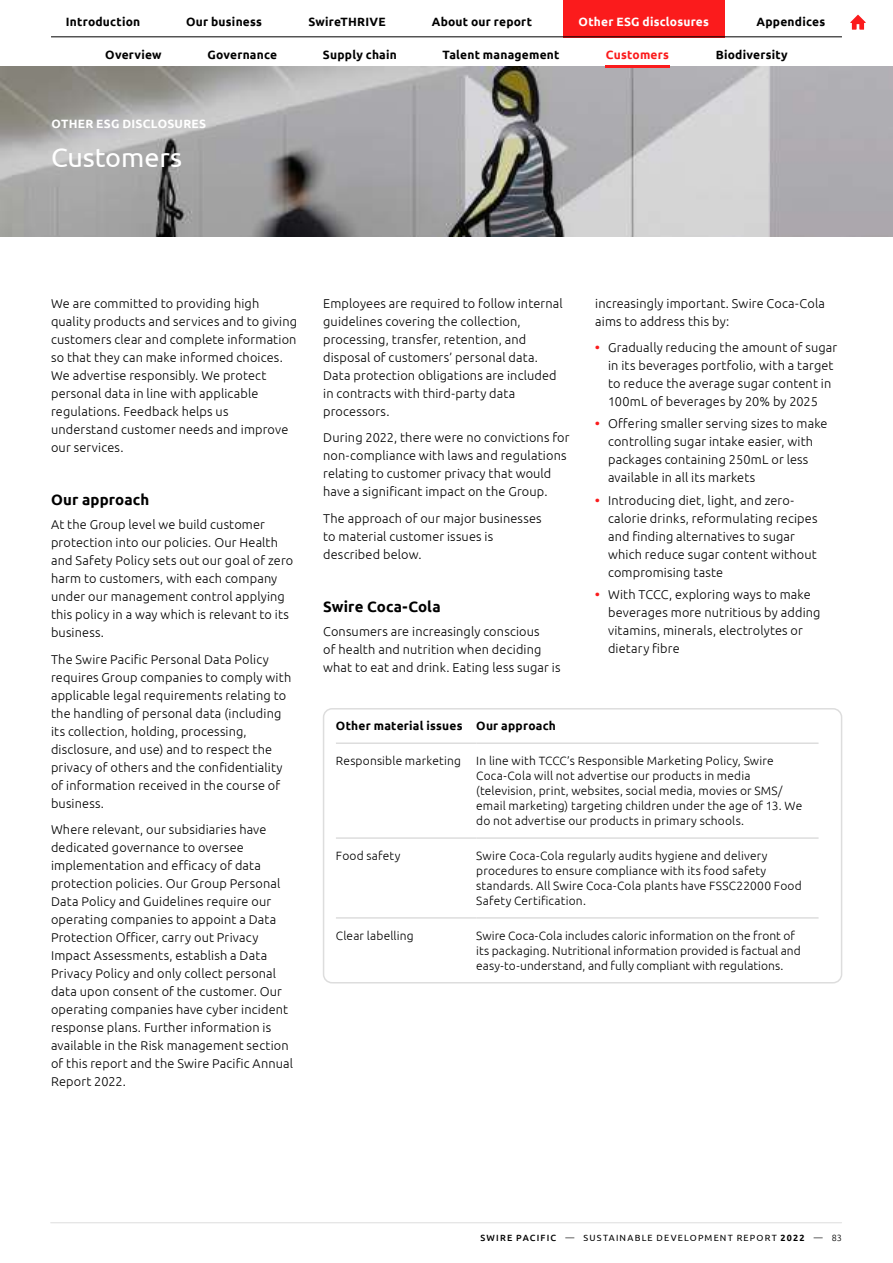
<style>
.page{position:relative;width:893px;height:1263px;background:#fff}
.page>*{position:absolute;margin:0;border:0;box-sizing:border-box;transform-origin:0 0}
.t1{font:27px "Ubuntu";letter-spacing:-.005em;color:#fff}
.t2{font:700 15px "Ubuntu";letter-spacing:.01em;color:#000}
.t3{font:300 12.75px/18px "Ubuntu";letter-spacing:.015em;color:#000}
.t4{font:300 12px/15px "Ubuntu";letter-spacing:.015em;color:#000}
.t5{font:700 12px "Ubuntu";letter-spacing:.02em;color:#000}
.t6{font:700 12px "Ubuntu";letter-spacing:.02em;color:#fff}
.t7{font:700 12px "Ubuntu";letter-spacing:.02em;color:#fb1b1c}
.t8{font:9px "Ubuntu";letter-spacing:.135em;color:#000}
.s1{font-weight:700;color:#fb1b1c}
.s2{font-weight:500}
.s3{font-weight:300}
.s4{font-weight:700}
</style>
<div class="page">
<hr style="left:51px;top:1222px;width:791px;height:1px;background:#ddd">
<div style="left:563px;top:0;width:161px;height:37px;background:#fb1b1c"></div>
<hr style="left:51px;top:36px;width:791px;height:1px;background:#000">
<svg style="left:850px;top:15px;width:16px;height:15px"></svg>
<img style="left:0;top:66px;width:893px;height:170px">
<div style="left:323px;top:708px;width:519px;height:275px;border:2px solid #ddd;border-radius:9px"></div>
<hr style="left:336px;top:742px;width:140px;height:2px;background:#ddd">
<hr style="left:476px;top:742px;width:343px;height:2px;background:#ddd">
<hr style="left:336px;top:837px;width:140px;height:2px;background:#ddd">
<hr style="left:476px;top:837px;width:343px;height:2px;background:#ddd">
<hr style="left:336px;top:917px;width:140px;height:2px;background:#ddd">
<hr style="left:476px;top:917px;width:343px;height:2px;background:#ddd">
<hr style="left:605px;top:65px;width:65px;height:3px;background:#fb1b1c">
<p class="t5" style="left:66px;top:14px;width:76px">Introduction</p>
<p class="t5" style="left:186px;top:14px;width:77px">Our business</p>
<p class="t5" style="left:308px;top:14px;width:79px">SwireTHRIVE</p>
<p class="t5" style="left:432px;top:14px;width:102px">About our report</p>
<p class="t6" style="left:579px;top:14px;width:132px">Other ESG disclosures</p>
<p class="t5" style="left:756px;top:14px;width:70px">Appendices</p>
<p class="t5" style="left:105px;top:48px;width:58px">Overview</p>
<p class="t5" style="left:207px;top:48px;width:71px">Governance</p>
<p class="t5" style="left:323px;top:48px;width:75px">Supply chain</p>
<p class="t5" style="left:443px;top:48px;width:119px">Talent management</p>
<p class="t5" style="left:716px;top:48px;width:73px">Biodiversity</p>
<p class="t7" style="left:606px;top:48px;width:65px">Customers</p>
<p class="t6" style="left:51px;top:117px;width:156px">OTHER ESG DISCLOSURES</p>
<h1 class="t1" style="left:51px;top:141px;width:133px">Customers</h1>
<p class="t3" style="left:51px;top:294px;width:248px">We are committed to providing high quality products and services and to giving customers clear and complete information so that they can make informed choices.<br>We advertise responsibly. We protect personal data in line with applicable regulations. Feedback helps us understand customer needs and improve our services.</p>
<p class="t2" style="left:51px;top:490px;width:100px">Our approach</p>
<p class="t3" style="left:51px;top:515px;width:244px">At the Group level we build customer protection into our policies. Our Health and Safety Policy sets out our goal of zero harm to customers, with each company under our management control applying this policy in a way which is relevant to its business.</p>
<p class="t3" style="left:51px;top:650px;width:242px">The Swire Pacific Personal Data Policy requires Group companies to comply with applicable legal requirements relating to the handling of personal data (including its collection, holding, processing, disclosure, and use) and to respect the privacy of others and the confidentiality of information received in the course of business.</p>
<p class="t3" style="left:51px;top:820px;width:244px">Where relevant, our subsidiaries have dedicated governance to oversee implementation and efficacy of data protection policies. Our Group Personal Data Policy and Guidelines require our operating companies to appoint a Data Protection Officer, carry out Privacy Impact Assessments, establish a Data Privacy Policy and only collect personal data upon consent of the customer. Our operating companies have cyber incident response plans. Further information is available in the Risk management section of this report and the Swire Pacific Annual Report 2022.</p>
<p class="t3" style="left:323px;top:294px;width:241px">Employees are required to follow internal guidelines covering the collection, processing, transfer, retention, and disposal of customers’ personal data.<br>Data protection obligations are included in contracts with third-party data processors.</p>
<p class="t3" style="left:323px;top:428px;width:248px">During 2022, there were no convictions for non-compliance with laws and regulations relating to customer privacy that would have a significant impact on the Group.</p>
<p class="t3" style="left:323px;top:509px;width:220px">The approach of our major businesses to material customer issues is described below.</p>
<p class="t2" style="left:323px;top:597px;width:119px">Swire Coca-Cola</p>
<p class="t3" style="left:323px;top:622px;width:239px">Consumers are increasingly conscious<br>of health and nutrition when deciding what to eat and drink. Eating less sugar is</p>
<p class="t3" style="left:595px;top:294px;width:231px">increasingly important. Swire Coca-Cola aims to address this by:</p>
<p class="t3" style="left:608px;top:338px;width:231px;text-indent:-13px"><span class="s1">•</span> Gradually reducing the amount of sugar in its beverages portfolio, with a target to reduce the average sugar content in 100mL of beverages by 20% by 2025</p>
<p class="t3" style="left:608px;top:414px;width:221px;text-indent:-13px"><span class="s1">•</span> Offering smaller serving sizes to make controlling sugar intake easier, with packages containing 250mL or less available in all its markets</p>
<p class="t3" style="left:608px;top:491px;width:211px;text-indent:-13px"><span class="s1">•</span> Introducing diet, light, and zero&shy;calorie drinks, reformulating recipes and finding alternatives to sugar which reduce sugar content without compromising taste</p>
<p class="t3" style="left:608px;top:585px;width:214px;text-indent:-13px"><span class="s1">•</span> With TCCC, exploring ways to make beverages more nutritious by adding vitamins, minerals, electrolytes or dietary fibre</p>
<p class="t5" style="left:336px;top:719px;width:222px">Other material issues Our approach</p>
<p class="t4" style="left:336px;top:753px;width:127px">Responsible marketing</p>
<p class="t4" style="left:476px;top:753px;width:327px">In line with TCCC’s Responsible Marketing Policy, Swire Coca-Cola will not advertise our products in media (television, print, websites, social media, movies or SMS/ email marketing) targeting children under the age of 13. We do not advertise our products in primary schools.</p>
<p class="t4" style="left:336px;top:848px;width:66px">Food safety</p>
<p class="t4" style="left:476px;top:848px;width:327px">Swire Coca-Cola regularly audits hygiene and delivery procedures to ensure compliance with its food safety standards. All Swire Coca-Cola plants have FSSC22000 Food Safety Certification.</p>
<p class="t4" style="left:336px;top:928px;width:79px">Clear labelling</p>
<p class="t4" style="left:476px;top:928px;width:326px">Swire Coca-Cola includes caloric information on the front of its packaging. Nutritional information provided is factual and easy-to-understand, and fully compliant with regulations.</p>
<p class="t8" style="left:480px;top:1232px;width:363px"><span class="s2">SWIRE PACIFIC</span> <span class="s3">—</span> SUSTAINABLE DEVELOPMENT REPORT <span class="s4">2022</span> <span class="s3">— 83</span></p>
</div>
